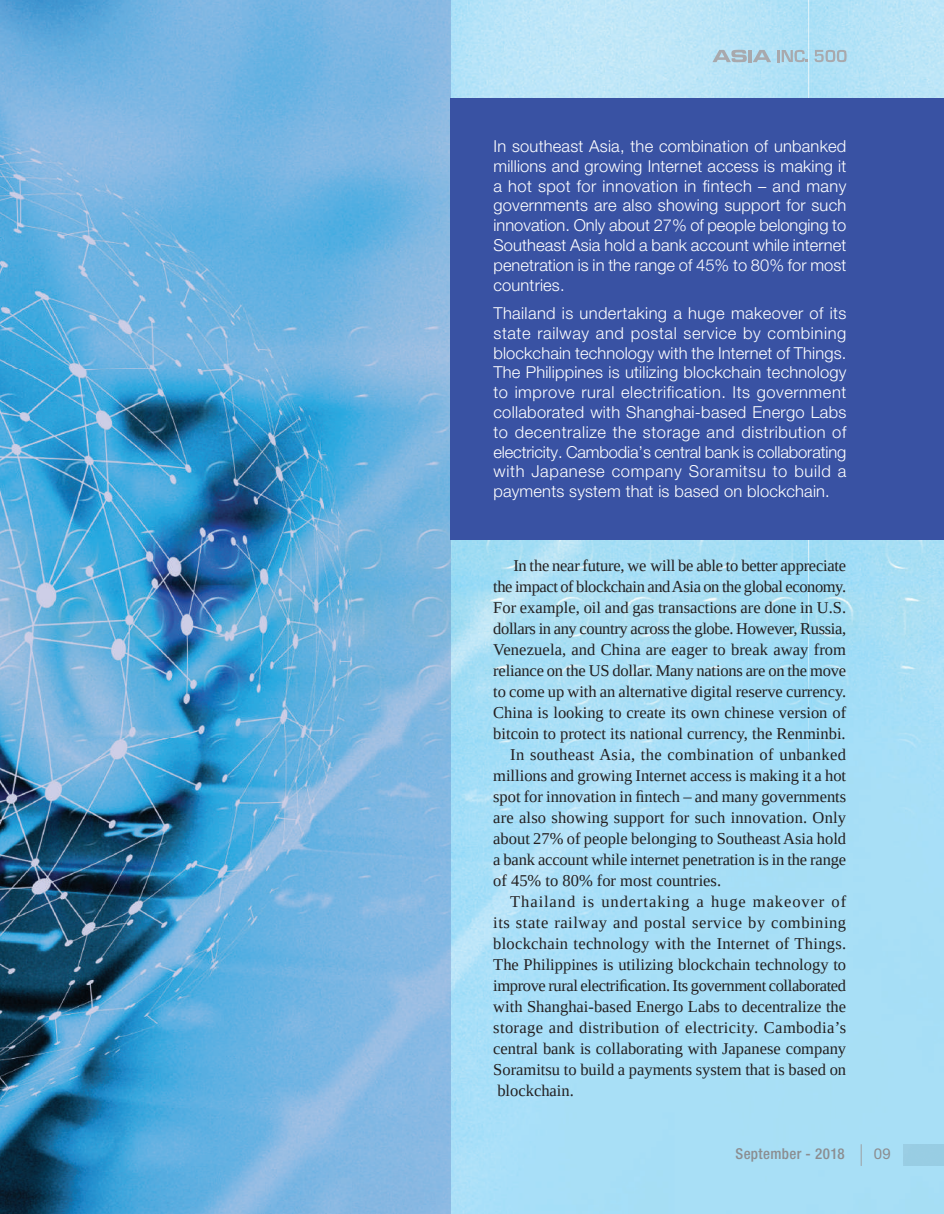
<style>
.page{position:relative;width:944px;height:1214px;background:#fff}
.page>*{position:absolute;margin:0;border:0;box-sizing:border-box;transform-origin:0 0}
.t1{font:16.5px "Liberation Serif";color:#231f20}
.t2{font:300 16.5px/19.8px "Helvetica Neue LT Pro";letter-spacing:.01em;color:#fff;text-align:justify}
.t3{font:16.5px "Liberation Serif";letter-spacing:-.025em;color:#231f20}
.t4{font:16.5px "Liberation Serif";letter-spacing:.025em;color:#231f20}
.t5{font:16.5px "Liberation Serif";letter-spacing:-.02em;color:#231f20}
.t6{font:16.5px "Liberation Serif";letter-spacing:.035em;color:#231f20}
.t7{font:16.5px "Liberation Serif";letter-spacing:.055em;color:#231f20}
.t8{font:500 condensed 15px "Helvetica Neue LT Pro";letter-spacing:.02em;color:#8b8d90}
.t9{font:15px "Helvetica Neue LT Pro";color:#8b8d90}
</style>
<div class="page">
<img style="left:450px;top:0;width:493px;height:1213px">
<img style="left:0;top:0;width:450px;height:1213px">
<div style="left:450px;top:98px;width:493px;height:441px;background:#3952a3"></div>
<svg style="left:860px;top:1144px;width:1px;height:21px"></svg>
<img style="left:903px;top:1144px;width:40px;height:21px">
<svg style="left:712px;top:50px;width:34px;height:12px"></svg>
<hr style="left:748px;top:50px;width:4px;height:12px;background:#a8a9ad">
<svg style="left:752px;top:50px;width:19px;height:12px"></svg>
<svg style="left:777px;top:50px;width:31px;height:12px"></svg>
<svg style="left:814px;top:50px;width:32px;height:12px"></svg>
<p class="t2" style="left:493px;top:138px;width:354px">In southeast Asia, the combination of unbanked millions and growing Internet access is making it a hot spot for innovation in fintech – and many governments are also showing support for such innovation. Only about 27% of people belonging to Southeast Asia hold a bank account while internet penetration is in the range of 45% to 80% for most countries.</p>
<p class="t2" style="left:493px;top:305px;width:354px">Thailand is undertaking a huge makeover of its state railway and postal service by combining blockchain technology with the Internet of Things.<br>The Philippines is utilizing blockchain technology to improve rural electrification. Its government collaborated with Shanghai-based Energo Labs to decentralize the storage and distribution of electricity. Cambodia’s central bank is collaborating with Japanese company Soramitsu to build a payments system that is based on blockchain.</p>
<p class="t1" style="left:513px;top:556px;width:334px">In the near future, we will be able to better appreciate</p>
<p class="t3" style="left:493px;top:577px;width:354px">the impact of blockchain and Asia on the global economy.</p>
<p class="t1" style="left:493px;top:598px;width:354px">For example, oil and gas transactions are done in U.S.</p>
<p class="t5" style="left:493px;top:619px;width:354px">dollars in any country across the globe. However, Russia,</p>
<p class="t1" style="left:493px;top:640px;width:354px">Venezuela, and China are eager to break away from</p>
<p class="t1" style="left:493px;top:661px;width:354px">reliance on the US dollar. Many nations are on the move</p>
<p class="t1" style="left:493px;top:682px;width:354px">to come up with an alternative digital reserve currency.</p>
<p class="t1" style="left:493px;top:703px;width:354px">China is looking to create its own chinese version of</p>
<p class="t1" style="left:493px;top:724px;width:354px">bitcoin to protect its national currency, the Renminbi.</p>
<p class="t4" style="left:510px;top:745px;width:337px">In southeast Asia, the combination of unbanked</p>
<p class="t1" style="left:493px;top:766px;width:354px">millions and growing Internet access is making it a hot</p>
<p class="t1" style="left:493px;top:787px;width:354px">spot for innovation in fintech – and many governments</p>
<p class="t1" style="left:493px;top:808px;width:354px">are also showing support for such innovation. Only</p>
<p class="t1" style="left:493px;top:829px;width:354px">about 27% of people belonging to Southeast Asia hold</p>
<p class="t1" style="left:493px;top:850px;width:354px">a bank account while internet penetration is in the range</p>
<p class="t1" style="left:493px;top:871px;width:229px">of 45% to 80% for most countries.</p>
<p class="t7" style="left:510px;top:892px;width:337px">Thailand is undertaking a huge makeover of</p>
<p class="t6" style="left:493px;top:913px;width:354px">its state railway and postal service by combining</p>
<p class="t1" style="left:493px;top:934px;width:354px">blockchain technology with the Internet of Things.</p>
<p class="t1" style="left:493px;top:955px;width:354px">The Philippines is utilizing blockchain technology to</p>
<p class="t3" style="left:493px;top:976px;width:354px">improve rural electrification. Its government collaborated</p>
<p class="t1" style="left:493px;top:997px;width:354px">with Shanghai-based Energo Labs to decentralize the</p>
<p class="t4" style="left:493px;top:1018px;width:354px">storage and distribution of electricity. Cambodia’s</p>
<p class="t1" style="left:493px;top:1039px;width:354px">central bank is collaborating with Japanese company</p>
<p class="t1" style="left:493px;top:1060px;width:354px">Soramitsu to build a payments system that is based on</p>
<p class="t1" style="left:497px;top:1081px;width:78px">blockchain.</p>
<p class="t8" style="left:735px;top:1148px;width:111px">September - 2018</p>
<p class="t9" style="left:873px;top:1148px;width:19px">09</p>
</div>
